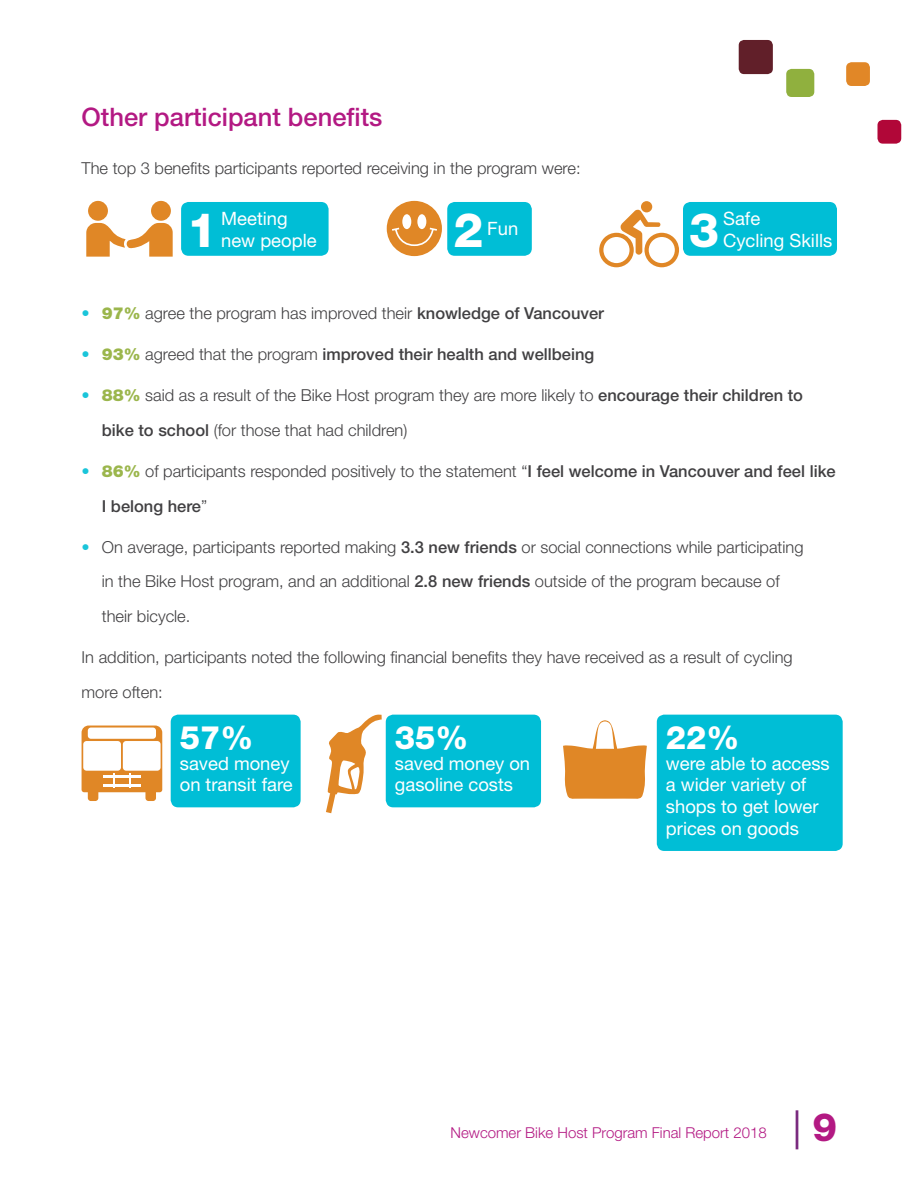
<style>
.page{position:relative;width:918px;height:1188px;background:#fff}
.page>*{position:absolute;margin:0;border:0;box-sizing:border-box;transform-origin:0 0}
.t1{font:800 47.55px "Helvetica Neue LT Std";color:#fff}
.t2{font:39px "Helvetica Neue LT Std";color:#79297e}
.t3{font:800 32.25px "Helvetica Neue LT Std";color:#fff}
.t4{font:500 25.5px "Helvetica Neue LT Std";color:#b31983}
.t5{font:18.45px/21.8px "Helvetica Neue LT Std";color:#fff}
.t6{font:300 16.5px/34.5px "Helvetica Neue LT Std";color:#414042}
.t7{font:500 16.5px "Helvetica Neue LT Std";color:#414042}
.t8{font:300 15px "Helvetica Neue LT Std";color:#b31983}
.s1{color:#1ac5da}
.s2{font-weight:900;color:#9bb64c}
.s3{font-weight:500}
.s4{font-weight:300;color:#1ac5da}
.s5{font-weight:300}
.s6{font-weight:800;color:#b31983}
</style>
<div class="page">
<div style="left:739px;top:40px;width:34px;height:34px;background:#611f29;border-radius:5px"></div>
<div style="left:846px;top:62px;width:24px;height:24px;background:#e18727;border-radius:5px"></div>
<div style="left:877px;top:120px;width:24px;height:24px;background:#b10738;border-radius:5px"></div>
<div style="left:786px;top:69px;width:28px;height:28px;background:#90b03e;border-radius:5px"></div>
<div style="left:181px;top:202px;width:148px;height:54px;background:#00bed6;border-radius:8px"></div>
<div style="left:683px;top:202px;width:154px;height:54px;background:#00bed6;border-radius:8px"></div>
<div style="left:447px;top:202px;width:85px;height:54px;background:#00bed6;border-radius:8px"></div>
<div style="left:88px;top:201px;width:20px;height:20px;background:#e08726;border-radius:50%"></div>
<div style="left:151px;top:201px;width:20px;height:20px;background:#e08726;border-radius:50%"></div>
<svg style="left:86px;top:223px;width:87px;height:34px"></svg>
<div style="left:387px;top:201px;width:55px;height:55px;background:#e08726;border-radius:50%"></div>
<div style="left:402px;top:214px;width:9px;height:15px;background:#fff;border-radius:50%"></div>
<div style="left:417px;top:214px;width:9px;height:15px;background:#fff;border-radius:50%"></div>
<svg style="left:390px;top:227px;width:49px;height:20px"></svg>
<div style="left:641px;top:201px;width:11px;height:11px;background:#e08726;border-radius:50%"></div>
<svg style="left:599px;top:209px;width:80px;height:58px"></svg>
<div style="left:171px;top:715px;width:130px;height:92px;background:#00bed6;border-radius:8px"></div>
<div style="left:386px;top:715px;width:155px;height:92px;background:#00bed6;border-radius:8px"></div>
<div style="left:657px;top:715px;width:186px;height:136px;background:#00bed6;border-radius:8px"></div>
<svg style="left:82px;top:726px;width:80px;height:66px"></svg>
<div style="left:88px;top:789px;width:10px;height:12px;background:#e08726;border-radius:3px"></div>
<div style="left:145px;top:789px;width:11px;height:12px;background:#e08726;border-radius:3px"></div>
<svg style="left:326px;top:714px;width:56px;height:99px"></svg>
<svg style="left:563px;top:720px;width:84px;height:79px"></svg>
<h3 class="t4" style="left:82px;top:102px;width:302px">Other participant benefits</h3>
<p class="t6" style="left:82px;top:151px;width:501px">The top 3 benefits participants reported receiving in the program were:</p>
<p class="t5" style="left:221px;top:208px;width:97px">Meeting new people</p>
<p class="t5" style="left:723px;top:208px;width:111px">Safe<br>Cycling Skills</p>
<h1 class="t1" style="left:187px;top:202px;width:31px">1</h1>
<h1 class="t1" style="left:453px;top:202px;width:31px">2</h1>
<h1 class="t1" style="left:689px;top:202px;width:31px">3</h1>
<p class="t5" style="left:487px;top:217px;width:33px">Fun</p>
<p class="t6" style="left:82px;top:295px;width:524px"><span class="s1">•</span> <span class="s2">97%</span> agree the program has improved their <span class="s3">knowledge of Vancouver</span></p>
<p class="t7" style="left:82px;top:345px;width:514px"><span class="s4">•</span> <span class="s2">93%</span> <span class="s5">agreed that the program</span> improved their health and wellbeing</p>
<p class="t6" style="left:102px;top:378px;width:703px;text-indent:-20px"><span class="s1">•</span> <span class="s2">88%</span> said as a result of the Bike Host program they are more likely to <span class="s3">encourage their children to bike to school</span> (for those that had children)</p>
<p class="t6" style="left:102px;top:454px;width:735px;text-indent:-20px"><span class="s1">•</span> <span class="s2">86%</span> of participants responded positively to the statement “<span class="s3">I feel welcome in Vancouver and feel like<br>I belong here</span>”</p>
<p class="t6" style="left:102px;top:530px;width:703px;text-indent:-20px"><span class="s1">•</span> On average, participants reported making <span class="s3">3.3 new friends</span> or social connections while participating in the Bike Host program, and an additional <span class="s3">2.8 new friends</span> outside of the program because of their bicycle.</p>
<p class="t6" style="left:82px;top:640px;width:713px">In addition, participants noted the following financial benefits they have received as a result of cycling more often:</p>
<h3 class="t3" style="left:180px;top:718px;width:75px">57%</h3>
<h3 class="t3" style="left:395px;top:718px;width:75px">35%</h3>
<h3 class="t3" style="left:666px;top:718px;width:75px">22%</h3>
<p class="t5" style="left:180px;top:752px;width:114px">saved money on transit fare</p>
<p class="t5" style="left:395px;top:752px;width:137px">saved money on gasoline costs</p>
<p class="t5" style="left:666px;top:752px;width:165px">were able to access a wider variety of shops to get lower prices on goods</p>
<p class="t8" style="left:451px;top:1124px;width:318px">Newcomer Bike Host Program Final Report 2018</p>
<h2 class="t2" style="left:793px;top:1104px;width:46px">| <span class="s6">9</span></h2>
</div>
